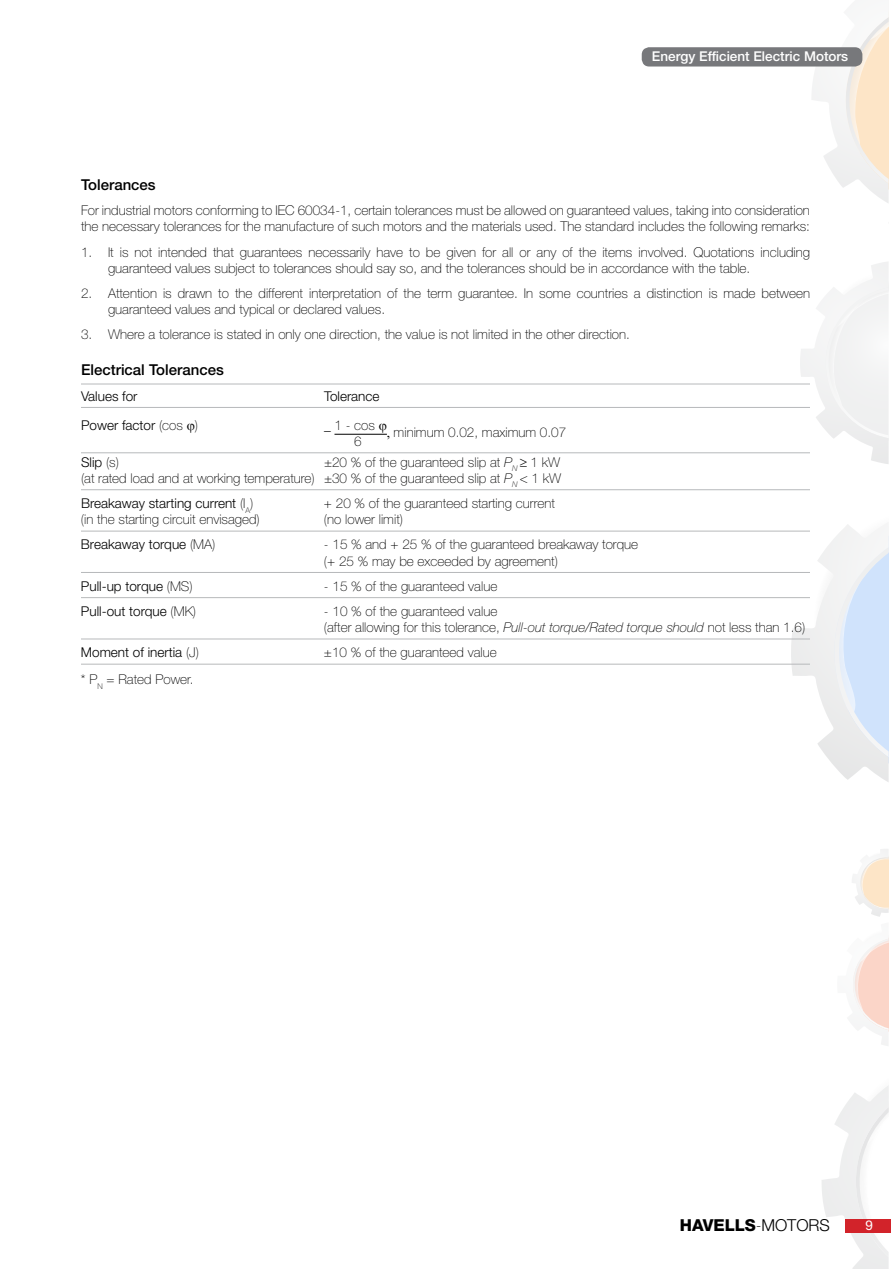
<style>
.page{position:relative;width:891px;height:1269px;background:#fff}
.page>*{position:absolute;margin:0;border:0;box-sizing:border-box;transform-origin:0 0}
.t1{font:800 16.5px "Helvetica Neue";letter-spacing:-.005em;color:#000}
.t2{font:500 15px "Helvetica Neue";color:#000}
.t3{font:100 13.5px/16.2px "Helvetica Neue";color:#000}
.t4{font:300 13.5px "Helvetica Neue";color:#000}
.t5{font:500 13.5px "Helvetica Neue";color:#fff}
.t6{font:13.5px "Helvetica Neue";color:#fff}
.s1{font-weight:100}
.s2{font-style:italic}
.s3{font-weight:300}
</style>
<div class="page">
<svg style="left:800px;top:262px;width:89px;height:202px"></svg>
<svg style="left:812px;top:12px;width:77px;height:191px"></svg>
<svg style="left:852px;top:849px;width:37px;height:197px"></svg>
<svg style="left:822px;top:1086px;width:67px;height:183px"></svg>
<svg style="left:791px;top:525px;width:98px;height:257px"></svg>
<div style="left:846px;top:1219px;width:45px;height:14px;background:#d2232a"></div>
<div style="left:642px;top:47px;width:220px;height:20px;background:#77787b;border-radius:8px"></div>
<hr style="left:81px;top:384px;width:729px;height:1px;background:#b7b9bb">
<hr style="left:81px;top:407px;width:729px;height:1px;background:#b7b9bb">
<hr style="left:335px;top:434px;width:52px;height:1px;background:#000">
<hr style="left:81px;top:452px;width:729px;height:1px;background:#b7b9bb">
<hr style="left:81px;top:489px;width:729px;height:1px;background:#b7b9bb">
<hr style="left:81px;top:531px;width:729px;height:1px;background:#b7b9bb">
<hr style="left:81px;top:572px;width:729px;height:1px;background:#b7b9bb">
<hr style="left:81px;top:597px;width:729px;height:1px;background:#b7b9bb">
<hr style="left:81px;top:639px;width:729px;height:1px;background:#b7b9bb">
<hr style="left:81px;top:664px;width:729px;height:1px;background:#b7b9bb">
<svg style="left:379px;top:433px;width:8px;height:2px"></svg>
<p class="t5" style="left:652px;top:48px;width:198px">Energy Efficient Electric Motors</p>
<p class="t2" style="left:81px;top:176px;width:76px">Tolerances</p>
<p class="t3" style="left:81px;top:202px;width:730px">For industrial motors conforming to IEC 60034-1, certain tolerances must be allowed on guaranteed values, taking into consideration the necessary tolerances for the manufacture of such motors and the materials used. The standard includes the following remarks:</p>
<p class="t3" style="left:108px;top:244px;width:704px;text-indent:-27px">1. It is not intended that guarantees necessarily have to be given for all or any of the items involved. Quotations including guaranteed values subject to tolerances should say so, and the tolerances should be in accordance with the table.</p>
<p class="t3" style="left:108px;top:285px;width:704px;text-indent:-27px">2. Attention is drawn to the different interpretation of the term guarantee. In some countries a distinction is made between guaranteed values and typical or declared values.</p>
<p class="t3" style="left:81px;top:326px;width:550px">3. Where a tolerance is stated in only one direction, the value is not limited in the other direction.</p>
<p class="t2" style="left:81px;top:361px;width:144px">Electrical Tolerances</p>
<p class="t4" style="left:81px;top:388px;width:58px">Values for</p>
<p class="t4" style="left:324px;top:388px;width:57px">Tolerance</p>
<p class="t4" style="left:81px;top:417px;width:119px">Power factor <span class="s1">(cos )</span></p>
<p class="t3" style="left:324px;top:417px;width:53px">_ 1 - cos</p>
<p class="t3" style="left:394px;top:424px;width:174px">minimum 0.02, maximum 0.07</p>
<p class="t3" style="left:354px;top:433px;width:9px">6</p>
<p class="t4" style="left:81px;top:454px;width:40px">Slip <span class="s1">(s)</span></p>
<p class="t3" style="left:81px;top:454px;width:482px;text-align:right">±20 % of the guaranteed slip at <span class="s2">P</span><sub>N</sub> ≥ 1 kW<br>(at rated load and at working temperature) ±30 % of the guaranteed slip at <span class="s2">P</span><sub>N</sub> &lt; 1 kW</p>
<p class="t4" style="left:81px;top:495px;width:174px">Breakaway starting current <span class="s1">(I</span><sub>A</sub><span class="s1">)</span></p>
<p class="t3" style="left:324px;top:495px;width:232px">+ 20 % of the guaranteed starting current</p>
<p class="t3" style="left:81px;top:511px;width:180px">(in the starting circuit envisaged)</p>
<p class="t3" style="left:324px;top:511px;width:81px">(no lower limit)</p>
<p class="t4" style="left:81px;top:536px;width:136px">Breakaway torque <span class="s1">(MA)</span></p>
<p class="t3" style="left:324px;top:537px;width:316px">- 15 % and + 25 % of the guaranteed breakaway torque (+ 25 % may be exceeded by agreement)</p>
<p class="t4" style="left:81px;top:578px;width:113px">Pull-up torque <span class="s1">(MS)</span></p>
<p class="t3" style="left:324px;top:578px;width:175px">- 15 % of the guaranteed value</p>
<p class="t4" style="left:81px;top:603px;width:117px">Pull-out torque <span class="s1">(MK)</span></p>
<p class="t3" style="left:324px;top:603px;width:483px">- 10 % of the guaranteed value<br>(after allowing for this tolerance, <span class="s2">Pull-out torque/Rated torque should</span> not less than 1.6)</p>
<p class="t4" style="left:81px;top:644px;width:120px">Moment of inertia <span class="s1">(J)</span></p>
<p class="t3" style="left:324px;top:644px;width:174px">±10 % of the guaranteed value</p>
<p class="t3" style="left:81px;top:671px;width:114px">* P<sub>N</sub> = Rated Power.</p>
<p class="t1" style="left:680px;top:1216px;width:152px">HAVELLS<span class="s1">-</span><span class="s3">MOTORS</span></p>
<p class="t6" style="left:865px;top:1217px;width:9px">9</p>
</div>
